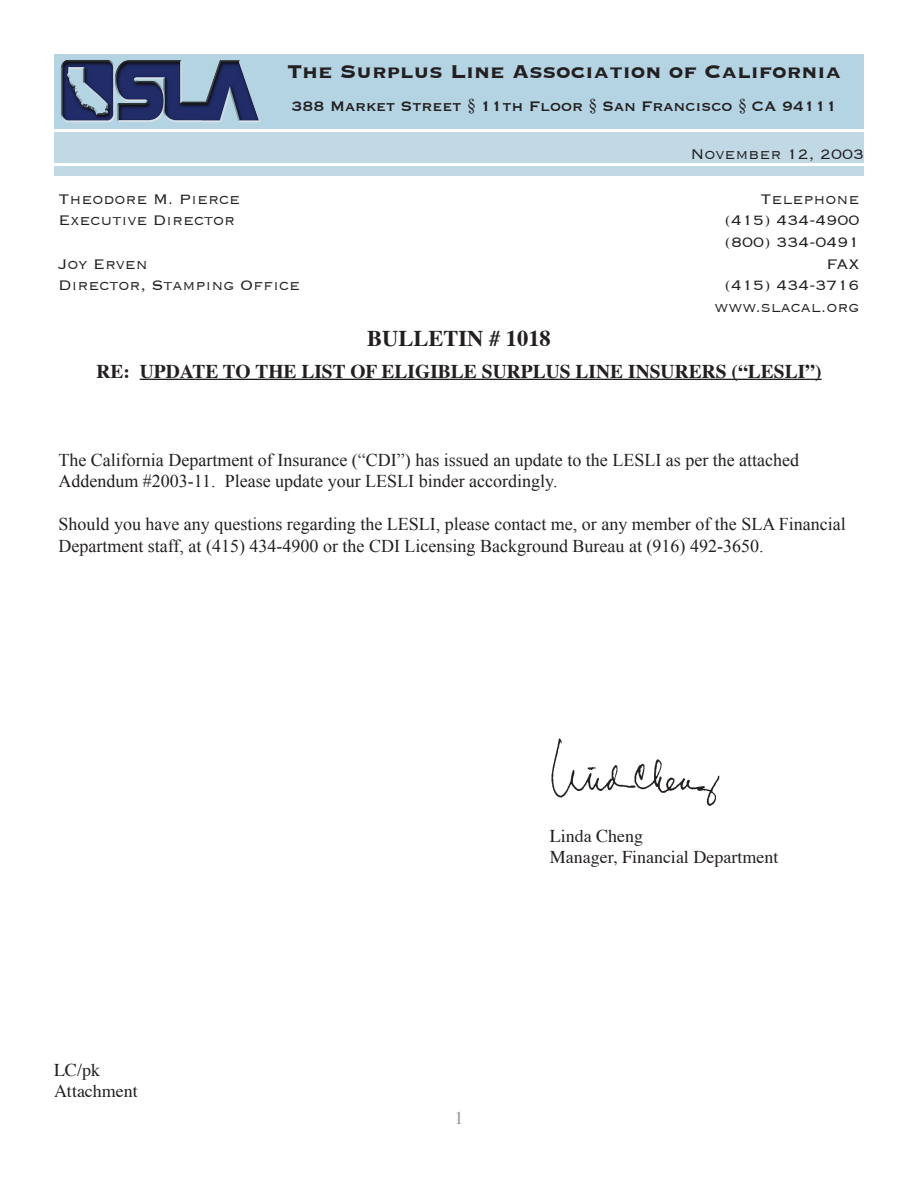
<style>
.page{position:relative;width:918px;height:1188px;background:#fff}
.page>*{position:absolute;margin:0;border:0;box-sizing:border-box;transform-origin:0 0}
.t1{font:700 24px "Copperplate";color:#231f20}
.t2{font:700 22.5px "Times";color:#231f20}
.t3{font:700 19.5px "Times";color:#231f20}
.t4{font:18px/21.6px "Times New Roman";color:#231f20}
.t5{font:300 18px "Copperplate";color:#231f20}
.t6{font:18px "Times";color:#231f20}
.t7{font:18px "Copperplate";color:#231f20}
.t8{font:18px "Times";color:#939598}
.s1{font-family:"Times"}
</style>
<div class="page">
<div style="left:54px;top:133px;width:810px;height:30px;background:#c1d9e5"></div>
<div style="left:54px;top:54px;width:810px;height:74px;background:#b4d4e4"></div>
<img style="left:58px;top:59px;width:206px;height:74px">
<div style="left:54px;top:166px;width:810px;height:9px;background:#c1d9e5"></div>
<hr style="left:140px;top:379px;width:682px;height:1px;background:#231f20">
<img style="left:551px;top:738px;width:169px;height:68px">
<p class="t1" style="left:287px;top:56px;width:556px">The Surplus Line Association of California</p>
<p class="t7" style="left:292px;top:94px;width:547px">388 Market Street <span class="s1">§</span> 11th Floor <span class="s1">§</span> San Francisco <span class="s1">§</span> CA 94111</p>
<p class="t5" style="left:58px;top:187px;width:183px">Theodore M. Pierce</p>
<p class="t5" style="left:58px;top:209px;width:178px">Executive Director</p>
<p class="t5" style="left:58px;top:252px;width:91px">Joy Erven</p>
<p class="t5" style="left:58px;top:274px;width:243px">Director, Stamping Office</p>
<p class="t5" style="left:690px;top:142px;width:175px">November 12, 2003</p>
<p class="t5" style="left:760px;top:187px;width:101px">Telephone</p>
<p class="t5" style="left:724px;top:209px;width:137px">(415) 434-4900</p>
<p class="t5" style="left:724px;top:231px;width:137px">(800) 334-0491</p>
<p class="t5" style="left:826px;top:252px;width:35px">FAX</p>
<p class="t5" style="left:724px;top:274px;width:137px">(415) 434-3716</p>
<p class="t5" style="left:714px;top:295px;width:147px">www.slacal.org</p>
<p class="t2" style="left:367px;top:323px;width:185px">BULLETIN # 1018</p>
<p class="t3" style="left:96px;top:358px;width:727px">RE: UPDATE TO THE LIST OF ELIGIBLE SURPLUS LINE INSURERS (“LESLI”)</p>
<p class="t4" style="left:58px;top:449px;width:742px">The California Department of Insurance (“CDI”) has issued an update to the LESLI as per the attached<br>Addendum #2003-11. Please update your LESLI binder accordingly.</p>
<p class="t4" style="left:58px;top:513px;width:789px">Should you have any questions regarding the LESLI, please contact me, or any member of the SLA Financial<br>Department staff, at (415) 434-4900 or the CDI Licensing Background Bureau at (916) 492-3650.</p>
<p class="t6" style="left:54px;top:1058px;width:48px">LC/pk</p>
<p class="t6" style="left:54px;top:1080px;width:85px">Attachment</p>
<p class="t6" style="left:550px;top:824px;width:95px">Linda Cheng</p>
<p class="t6" style="left:550px;top:846px;width:230px">Manager, Financial Department</p>
<p class="t8" style="left:454px;top:1107px;width:10px">1</p>
</div>
